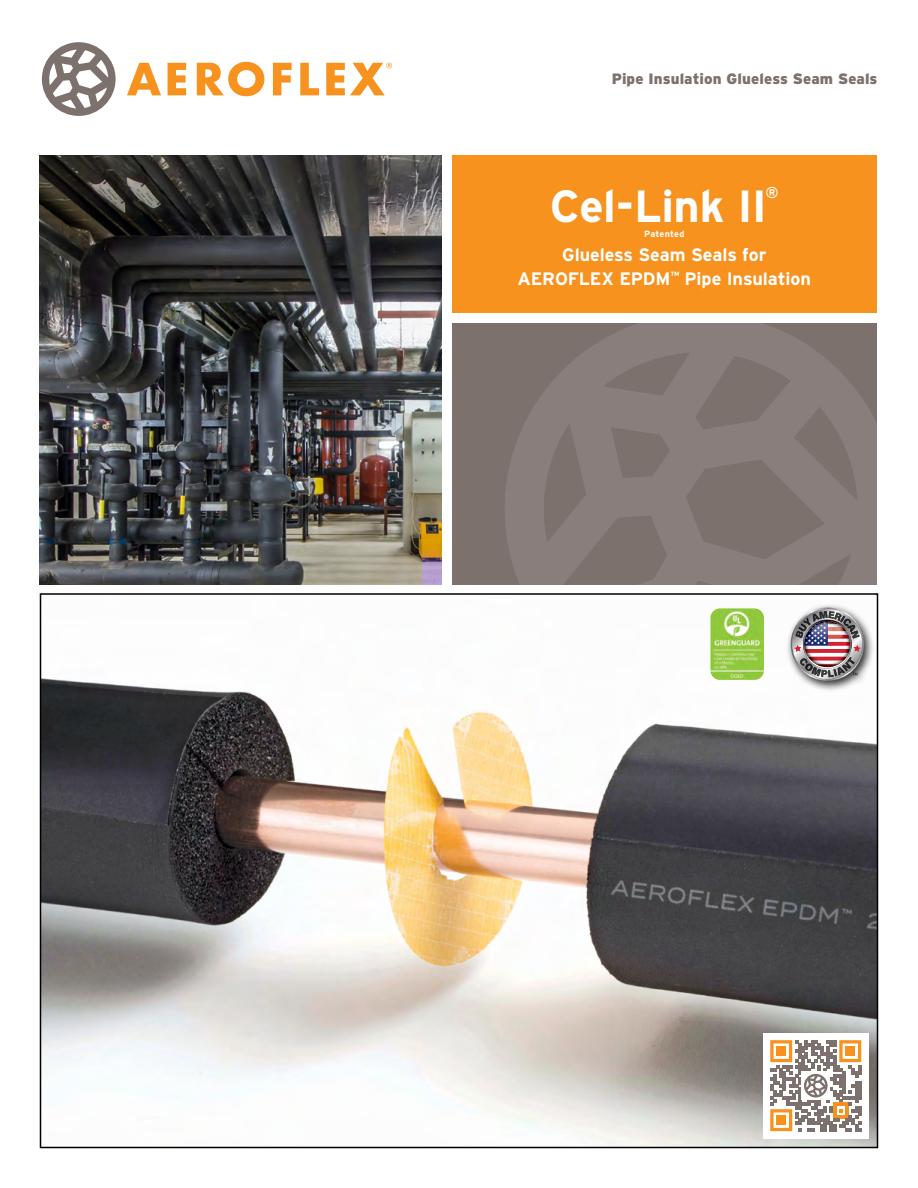
<style>
.page{position:relative;width:918px;height:1188px;background:#fff}
.page>*{position:absolute;margin:0;border:0;box-sizing:border-box;transform-origin:0 0}
.t1{font:700 45px "Interstate";letter-spacing:-.01em;color:#fff}
.t2{font:700 18px/24px "Interstate";letter-spacing:-.005em;color:#fff;text-align:center}
.t3{font:700 15.75px "Interstate";color:#fff}
.t4{font:900 15px "Interstate";letter-spacing:.005em;color:#7d716d}
.t5{font:700 9px "Interstate";letter-spacing:.02em;color:#fff}
</style>
<div class="page">
<svg style="left:127px;top:63px;width:34px;height:32px"></svg>
<svg style="left:168px;top:63px;width:18px;height:32px"></svg>
<svg style="left:197px;top:62px;width:67px;height:34px"></svg>
<svg style="left:273px;top:63px;width:19px;height:32px"></svg>
<svg style="left:300px;top:63px;width:19px;height:32px"></svg>
<svg style="left:42px;top:42px;width:74px;height:74px"></svg>
<svg style="left:326px;top:63px;width:66px;height:32px"></svg>
<div style="left:452px;top:323px;width:425px;height:261px;background:#7d716d"></div>
<svg style="left:505px;top:323px;width:374px;height:382px;fill:#897e7b"></svg>
<img style="left:40px;top:156px;width:402px;height:428px">
<div style="left:452px;top:156px;width:425px;height:157px;background:#f7921e"></div>
<img style="left:43px;top:596px;width:832px;height:549px">
<div style="left:763px;top:1033px;width:106px;height:105px;background:#fff"></div>
<svg style="left:770px;top:1040px;width:91px;height:91px"></svg>
<div style="left:786px;top:603px;width:89px;height:89px;background:#000;opacity:.85"></div>
<img style="left:791px;top:608px;width:73px;height:73px">
<img style="left:710px;top:608px;width:55px;height:72px">
<div style="left:710px;top:608px;width:55px;height:73px;border:1px solid #fff;border-radius:10px"></div>
<p class="t4" style="left:612px;top:71px;width:267px">Pipe Insulation Glueless Seam Seals</p>
<p class="t1" style="left:550px;top:181px;width:219px">Cel-Link II</p>
<p class="t3" style="left:766px;top:183px;width:15px">®</p>
<p class="t5" style="left:644px;top:228px;width:42px">Patented</p>
<p class="t2" style="left:517px;top:242px;width:295px">Glueless Seam Seals for<br>AEROFLEX EPDM<sup>™</sup> Pipe Insulation</p>
</div>
